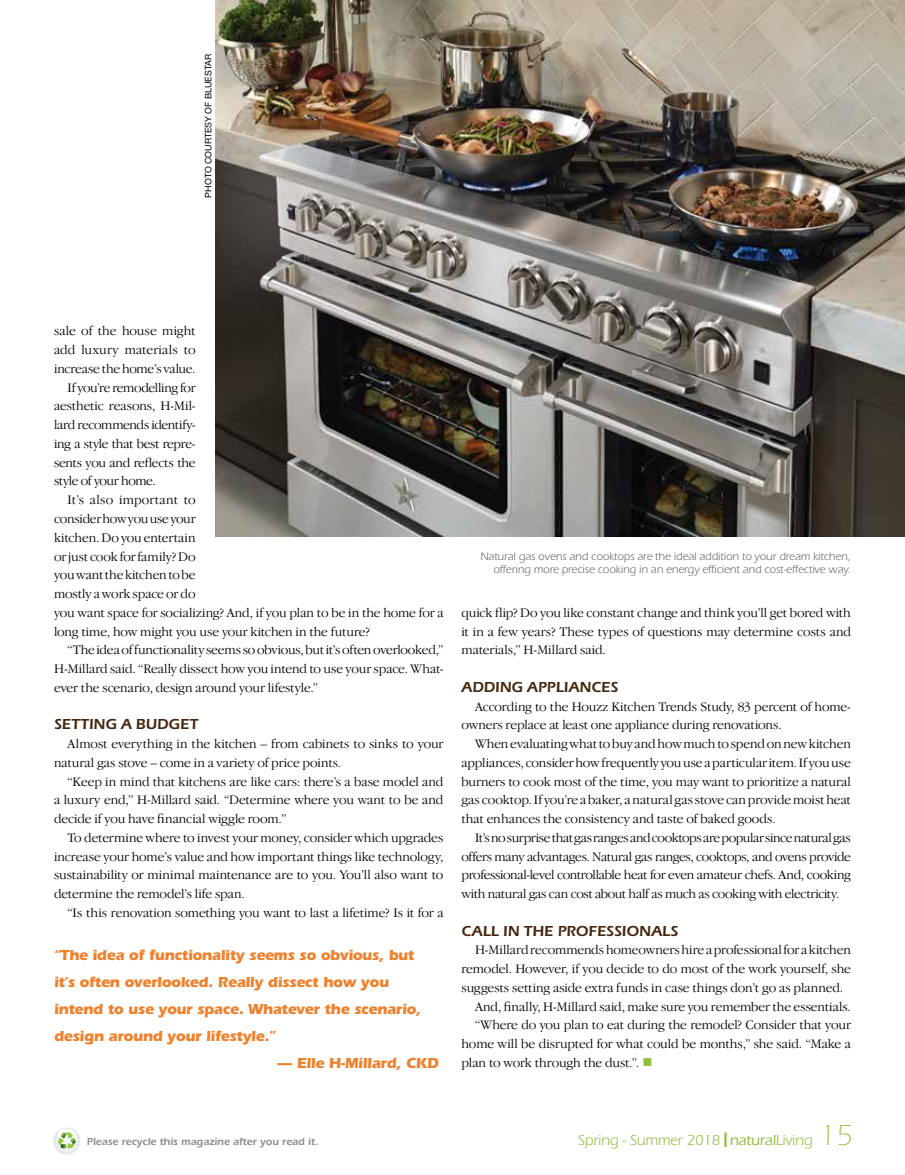
<style>
.page{position:relative;width:905px;height:1175px;background:#fff}
.page>*{position:absolute;margin:0;border:0;box-sizing:border-box;transform-origin:0 0}
.t1{font:700 15px/27px "Itc Eras";letter-spacing:-.02em;color:#ef812d}
.t2{font:600 15px "Itc Eras";letter-spacing:.01em;color:#46260e}
.t3{font:15px "Itc Eras";letter-spacing:-.01em;color:#91be3e}
.t4{font:300 13.5px/18.8px "Garamond IT Cby BT";letter-spacing:-.01em;color:#000;text-align:justify}
.t5{font:300 13.5px "Garamond IT Cby BT";letter-spacing:-.03em;color:#000}
.t6{font:300 13.5px "Garamond IT Cby BT";letter-spacing:.01em;color:#000}
.t7{font:300 13.5px "Garamond IT Cby BT";letter-spacing:.015em;color:#000}
.t8{font:300 13.5px "Garamond IT Cby BT";letter-spacing:-.035em;color:#000}
.t9{font:11.25px/13.5px "Itc Eras";color:#636466;text-align:right}
.t10{font:600 10.5px "Itc Eras";color:#8a8c8e}
.t11{font:9px "Helvetica Neue";color:#000}
.s1{color:#91be3e}
.s2{font-weight:500}
.s3{font-weight:300;font-size:30px}
</style>
<div class="page">
<svg style="left:52px;top:1126px;width:29px;height:28px"></svg>
<div style="left:54px;top:1127px;width:25px;height:26px;background:#ecf0f3;border-radius:13px"></div>
<svg style="left:57px;top:1128px;width:19px;height:13px"></svg>
<svg style="left:58px;top:1132px;width:18px;height:17px"></svg>
<img style="left:216px;top:0;width:688px;height:536px">
<p class="t11" style="left:203px;top:197px;width:145px;rotate:-90deg">Photo Courtesy of BlueStar</p>
<p class="t4" style="left:54px;top:321px;width:143px">sale of the house might</p>
<p class="t6" style="left:54px;top:342px;width:143px">add luxury materials to</p>
<p class="t4" style="left:54px;top:359px;width:143px">increase the home’s value.</p>
<p class="t5" style="left:68px;top:379px;width:130px">If you’re remodelling for</p>
<p class="t4" style="left:54px;top:396px;width:143px">aesthetic reasons, H-Mil-</p>
<p class="t5" style="left:54px;top:417px;width:143px">lard recommends identify-</p>
<p class="t4" style="left:54px;top:434px;width:143px">ing a style that best repre-</p>
<p class="t4" style="left:54px;top:453px;width:143px">sents you and reflects the</p>
<p class="t8" style="left:54px;top:473px;width:103px">style of your home.</p>
<p class="t7" style="left:68px;top:492px;width:130px">It’s also important to</p>
<p class="t4" style="left:54px;top:509px;width:143px">consider how you use your</p>
<p class="t4" style="left:54px;top:528px;width:143px">kitchen. Do you entertain</p>
<p class="t4" style="left:54px;top:546px;width:143px">or just cook for family? Do</p>
<p class="t4" style="left:54px;top:565px;width:143px">you want the kitchen to be</p>
<p class="t4" style="left:54px;top:584px;width:143px">mostly a work space or do</p>
<p class="t4" style="left:54px;top:603px;width:391px">you want space for socializing? And, if you plan to be in the home for a</p>
<p class="t4" style="left:54px;top:621px;width:317px">long time, how might you use your kitchen in the future?</p>
<p class="t4" style="left:68px;top:640px;width:377px">“The idea of functionality seems so obvious, but it’s often overlooked,”</p>
<p class="t4" style="left:54px;top:659px;width:391px">H-Millard said. “Really dissect how you intend to use your space. What-</p>
<p class="t4" style="left:54px;top:678px;width:265px">ever the scenario, design around your lifestyle.”</p>
<p class="t2" style="left:54px;top:715px;width:143px">Setting a Budget</p>
<p class="t4" style="left:54px;top:734px;width:391px;text-indent:14px">Almost everything in the kitchen – from cabinets to sinks to your natural gas stove – come in a variety of price points.</p>
<p class="t4" style="left:54px;top:771px;width:391px;text-indent:14px">“Keep in mind that kitchens are like cars: there’s a base model and a luxury end,” H-Millard said. “Determine where you want to be and decide if you have financial wiggle room.”</p>
<p class="t4" style="left:54px;top:828px;width:391px;text-indent:14px">To determine where to invest your money, consider which upgrades increase your home’s value and how important things like technology, sustainability or minimal maintenance are to you. You’ll also want to determine the remodel’s life span.</p>
<p class="t4" style="left:68px;top:903px;width:377px">“Is this renovation something you want to last a lifetime? Is it for a</p>
<p class="t1" style="left:54px;top:941px;width:368px">“The idea of functionality seems so obvious, but it’s often overlooked. Really dissect how you intend to use your space. Whatever the scenario, design around your lifestyle.”</p>
<p class="t1" style="left:277px;top:1049px;width:163px">— Elle H-Millard, CKD</p>
<p class="t9" style="left:480px;top:549px;width:372px">Natural gas ovens and cooktops are the ideal addition to your dream kitchen, offering more precise cooking in an energy efficient and cost-effective way.</p>
<p class="t4" style="left:461px;top:603px;width:391px">quick flip? Do you like constant change and think you’ll get bored with it in a few years? These types of questions may determine costs and materials,” H-Millard said.</p>
<p class="t2" style="left:461px;top:678px;width:120px">Adding Applianc</p>
<p class="t2" style="left:601px;top:678px;width:19px">es</p>
<p class="t4" style="left:461px;top:696px;width:391px;text-indent:14px">According to the Houzz Kitchen Trends Study, 83 percent of home&shy;owners replace at least one appliance during renovations.</p>
<p class="t4" style="left:461px;top:734px;width:391px;text-indent:14px">When evaluating what to buy and how much to spend on new kitchen appliances, consider how frequently you use a particular item. If you use burners to cook most of the time, you may want to prioritize a natural gas cooktop. If you’re a baker, a natural gas stove can provide moist heat that enhances the consistency and taste of baked goods.</p>
<p class="t4" style="left:461px;top:828px;width:391px;text-indent:14px">It’s no surprise that gas ranges and cooktops are popular since natural gas offers many advantages. Natural gas ranges, cooktops, and ovens provide professional-level controllable heat for even amateur chefs. And, cooking with natural gas can cost about half as much as cooking with electricity.</p>
<p class="t2" style="left:461px;top:922px;width:218px">Call in the Professionals</p>
<p class="t4" style="left:475px;top:940px;width:377px">H-Millard recommends homeowners hire a professional for a kitchen</p>
<p class="t4" style="left:461px;top:959px;width:391px">remodel. However, if you decide to do most of the work yourself, she</p>
<p class="t4" style="left:461px;top:978px;width:383px">suggests setting aside extra funds in case things don’t go as planned.</p>
<p class="t4" style="left:475px;top:996px;width:377px">And, finally, H-Millard said, make sure you remember the essentials.</p>
<p class="t4" style="left:475px;top:1015px;width:377px">“Where do you plan to eat during the remodel? Consider that your</p>
<p class="t4" style="left:461px;top:1034px;width:391px">home will be disrupted for what could be months,” she said. “Make a</p>
<p class="t4" style="left:461px;top:1053px;width:193px">plan to work through the dust.”. <span class="s1">■</span></p>
<p class="t10" style="left:87px;top:1135px;width:233px">Please recycle this magazine after you read it.</p>
<p class="t3" style="left:578px;top:1131px;width:276px">Spring - Summer 2018 ❙ <span class="s2">natural</span>Living <span class="s3">15</span></p>
</div>
